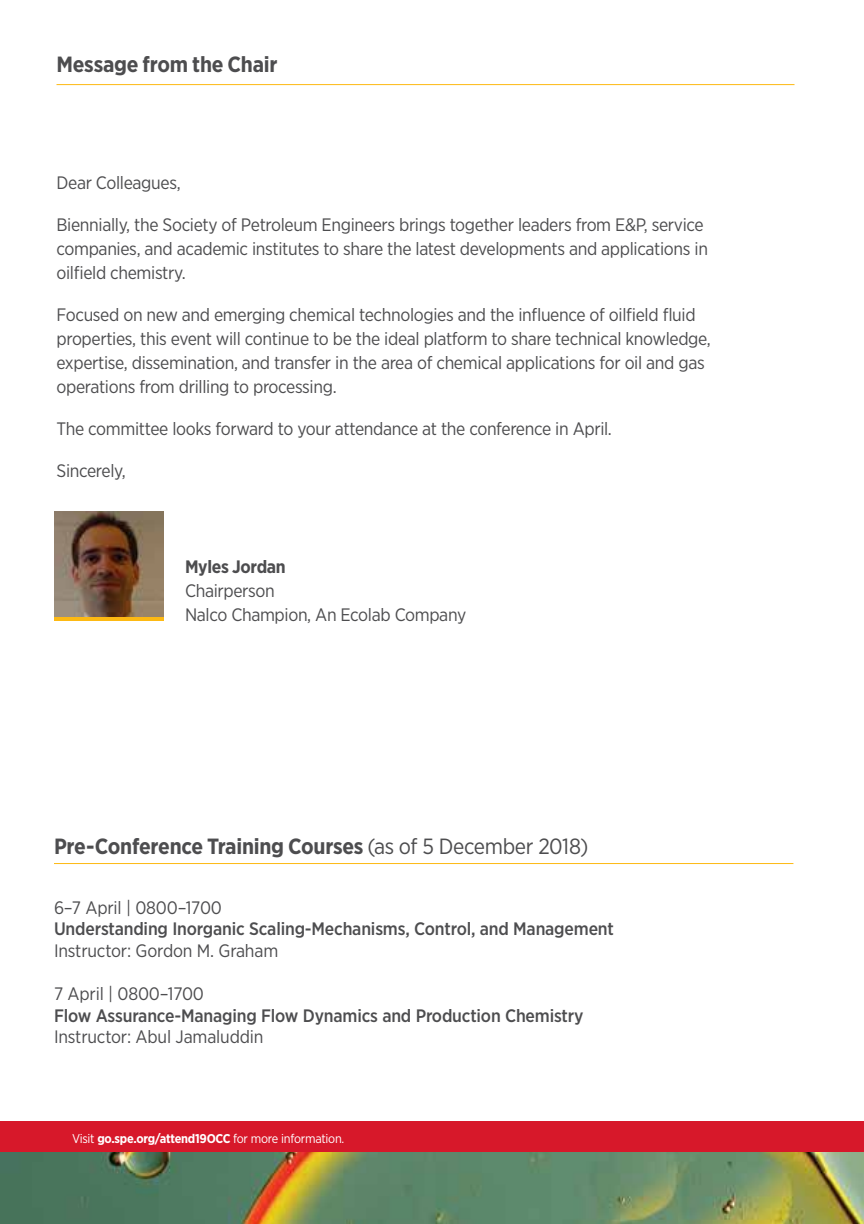
<style>
.page{position:relative;width:864px;height:1224px;background:#fff}
.page>*{position:absolute;margin:0;border:0;box-sizing:border-box;transform-origin:0 0}
.t1{font:700 22px "Gotham Narrow";letter-spacing:-.015em;color:#4d4d4f}
.t2{font:18px/24px "Gotham Narrow";letter-spacing:-.02em;color:#4d4d4f}
.t3{font:500 18px "Gotham Narrow";letter-spacing:-.01em;color:#4d4d4f}
.t4{font:700 18px "Gotham Narrow";letter-spacing:-.02em;color:#4d4d4f}
.t5{font:12.6px "Gotham Narrow";letter-spacing:-.02em;color:#fff}
.s1{font-weight:400}
.s2{font-weight:700}
</style>
<div class="page">
<div style="left:0;top:1121px;width:864px;height:32px;background:#d7182a"></div>
<hr style="left:57px;top:84px;width:738px;height:1px;background:#fdb913">
<img style="left:54px;top:511px;width:110px;height:106px">
<hr style="left:54px;top:617px;width:110px;height:4px;background:#fdb913">
<hr style="left:54px;top:863px;width:739px;height:1px;background:#fdb913">
<img style="left:0;top:1152px;width:864px;height:72px">
<p class="t1" style="left:57px;top:50px;width:222px">Message from the Chair</p>
<p class="t2" style="left:57px;top:170px;width:126px">Dear Colleagues,</p>
<p class="t2" style="left:57px;top:212px;width:653px">Biennially, the Society of Petroleum Engineers brings together leaders from E&amp;P, service companies, and academic institutes to share the latest developments and applications in oilfield chemistry.</p>
<p class="t2" style="left:57px;top:302px;width:656px">Focused on new and emerging chemical technologies and the influence of oilfield fluid properties, this event will continue to be the ideal platform to share technical knowledge, expertise, dissemination, and transfer in the area of chemical applications for oil and gas operations from drilling to processing.</p>
<p class="t2" style="left:57px;top:416px;width:557px">The committee looks forward to your attendance at the conference in April.</p>
<p class="t2" style="left:57px;top:458px;width:71px">Sincerely,</p>
<p class="t4" style="left:185px;top:555px;width:102px">Myles Jordan</p>
<p class="t2" style="left:185px;top:579px;width:283px">Chairperson<br>Nalco Champion, An Ecolab Company</p>
<p class="t1" style="left:54px;top:832px;width:536px">Pre-Conference Training Courses <span class="s1">(as of 5 December 2018)</span></p>
<p class="t2" style="left:54px;top:895px;width:169px">6–7 April | 0800–1700</p>
<p class="t3" style="left:54px;top:917px;width:561px">Understanding Inorganic Scaling-Mechanisms, Control, and Management</p>
<p class="t2" style="left:54px;top:938px;width:226px">Instructor: Gordon M. Graham</p>
<p class="t2" style="left:54px;top:981px;width:152px">7 April | 0800–1700</p>
<p class="t3" style="left:54px;top:1004px;width:531px">Flow Assurance-Managing Flow Dynamics and Production Chemistry</p>
<p class="t2" style="left:54px;top:1025px;width:211px">Instructor: Abul Jamaluddin</p>
<p class="t5" style="left:72px;top:1131px;width:274px">Visit <span class="s2">go.spe.org/attend19OCC</span> for more information.</p>
</div>
